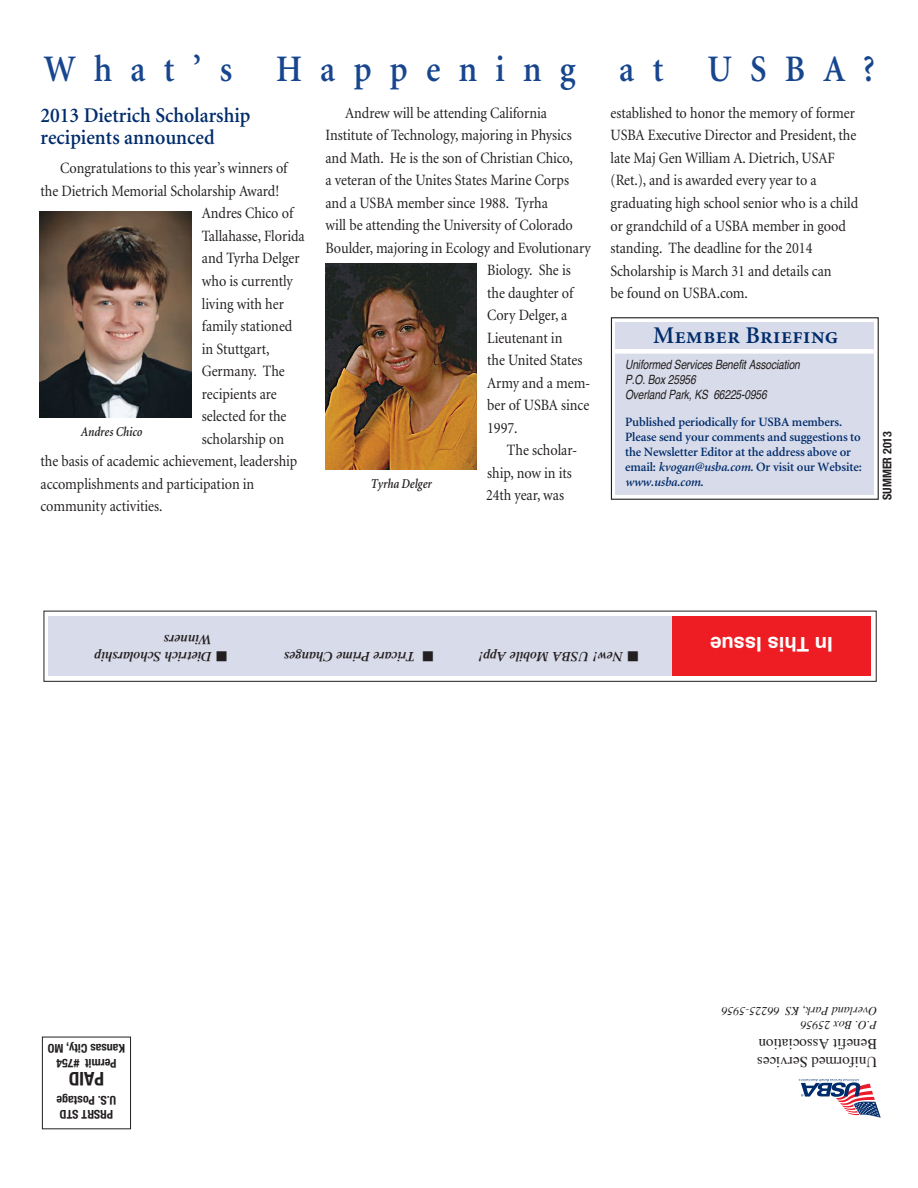
<style>
.page{position:relative;width:918px;height:1188px;background:#fff}
.page>*{position:absolute;margin:0;border:0;box-sizing:border-box;transform-origin:0 0}
.t1{font:600 37.5px "Minion";letter-spacing:.54em;color:#17468e;scale:.9 1}
.t2{font:24px "Minion Semibold SC";color:#002c6b}
.t3{font:600 21px/22.5px "Minion";color:#002c6b;scale:.95 1}
.t4{font:700 20.25px "Helvetica";color:#fff}
.t5{font:700 condensed 18.75px "Helvetica Neue";color:#231f20}
.t6{font:15.75px/22.5px "Minion";letter-spacing:-.005em;color:#231f20;scale:.9 1}
.t7{font:15px/18px "Times";color:#231f20}
.t8{font:italic 600 13.5px "Times";color:#231f20}
.t9{font:italic 600 13.5px "Minion";color:#231f20;scale:.86 1}
.t10{font:13.5px "Zapf Dingbats";color:#231f20}
.t11{font:600 12.75px/15px "Minion";letter-spacing:-.01em;color:#002c6b}
.t12{font:italic 12.75px/15px "Helvetica";letter-spacing:-.01em;color:#231f20;scale:.8 1}
.t13{font:700 condensed 12px/14.4px "Helvetica Neue";color:#231f20}
.t14{font:italic 12px/13.5px "Times";color:#231f20}
.s1{font-style:italic}
</style>
<div class="page">
<div style="left:42px;top:1037px;width:89px;height:92px;border:1px solid #231f20"></div>
<svg style="left:799px;top:1079px;width:82px;height:39px"></svg>
<div style="left:49px;top:617px;width:623px;height:59px;background:#d8dbe9"></div>
<div style="left:44px;top:611px;width:833px;height:71px;border:1px solid #231f20"></div>
<div style="left:672px;top:617px;width:199px;height:59px;background:#ee1d23"></div>
<img style="left:40px;top:212px;width:151px;height:205px">
<img style="left:325px;top:264px;width:151px;height:205px">
<div style="left:616px;top:322px;width:258px;height:173px;background:#d8dbe9"></div>
<div style="left:615px;top:349px;width:259px;height:5px;background:#fff"></div>
<div style="left:611px;top:317px;width:268px;height:183px;border:1px solid #231f20"></div>
<h1 class="t1" style="left:44px;top:50px;width:925px">What’s Happening at USBA?</h1>
<h3 class="t3" style="left:40px;top:104px;width:223px">2013 Dietrich Scholarship recipients announced</h3>
<p class="t6" style="left:60px;top:158px;width:254px">Congratulations to this year’s winners of</p>
<p class="t6" style="left:41px;top:180px;width:267px">the Dietrich Memorial Scholarship Award!</p>
<p class="t6" style="left:202px;top:203px;width:103px">Andres Chico of</p>
<p class="t6" style="left:202px;top:225px;width:116px">Tallahasse, Florida</p>
<p class="t6" style="left:202px;top:248px;width:110px">and Tyrha Delger</p>
<p class="t6" style="left:202px;top:270px;width:103px">who is currently</p>
<p class="t6" style="left:202px;top:293px;width:93px">living with her</p>
<p class="t6" style="left:202px;top:315px;width:102px">family stationed</p>
<p class="t6" style="left:202px;top:338px;width:77px">in Stuttgart,</p>
<p class="t6" style="left:202px;top:360px;width:94px">Germany. The</p>
<p class="t6" style="left:202px;top:383px;width:85px">recipients are</p>
<p class="t6" style="left:202px;top:405px;width:96px">selected for the</p>
<p class="t6" style="left:202px;top:428px;width:93px">scholarship on</p>
<p class="t6" style="left:41px;top:450px;width:287px">the basis of academic achievement, leadership</p>
<p class="t6" style="left:41px;top:473px;width:239px">accomplishments and participation in</p>
<p class="t6" style="left:41px;top:495px;width:137px">community activities.</p>
<p class="t9" style="left:80px;top:425px;width:73px">Andres Chico</p>
<p class="t6" style="left:345px;top:102px;width:226px">Andrew will be attending California</p>
<p class="t6" style="left:326px;top:125px;width:275px">Institute of Technology, majoring in Physics</p>
<p class="t6" style="left:326px;top:147px;width:276px">and Math. He is the son of Christian Chico,</p>
<p class="t6" style="left:326px;top:170px;width:272px">a veteran of the Unites States Marine Corps</p>
<p class="t6" style="left:326px;top:192px;width:249px">and a USBA member since 1988. Tyrha</p>
<p class="t6" style="left:326px;top:215px;width:276px">will be attending the University of Colorado</p>
<p class="t6" style="left:326px;top:237px;width:296px">Boulder, majoring in Ecology and Evolutionary</p>
<p class="t6" style="left:487px;top:260px;width:94px">Biology. She is</p>
<p class="t6" style="left:487px;top:282px;width:97px">the daughter of</p>
<p class="t6" style="left:487px;top:305px;width:91px">Cory Delger, a</p>
<p class="t6" style="left:487px;top:327px;width:85px">Lieutenant in</p>
<p class="t6" style="left:487px;top:350px;width:107px">the United States</p>
<p class="t6" style="left:487px;top:372px;width:116px">Army and a mem-</p>
<p class="t6" style="left:487px;top:395px;width:115px">ber of USBA since</p>
<p class="t6" style="left:487px;top:417px;width:35px">1997.</p>
<p class="t6" style="left:507px;top:440px;width:80px">The scholar-</p>
<p class="t6" style="left:487px;top:462px;width:96px">ship, now in its</p>
<p class="t6" style="left:486px;top:485px;width:88px">24th year, was</p>
<p class="t9" style="left:371px;top:477px;width:72px">Tyrha Delger</p>
<p class="t6" style="left:610px;top:102px;width:277px">established to honor the memory of former USBA Executive Director and President, the late Maj Gen William A. Dietrich, USAF (Ret.), and is awarded every year to a graduating high school senior who is a child or grandchild of a USBA member in good standing. The deadline for the 2014<br>Scholarship is March 31 and details can<br>be found on USBA.com.</p>
<h2 class="t2" style="left:653px;top:323px;width:186px">Member Briefing</h2>
<p class="t12" style="left:625px;top:357px;width:220px">Uniformed Services Benefit Association<br>P.O. Box 25956<br>Overland Park, KS 66225-0956</p>
<p class="t11" style="left:625px;top:415px;width:238px">Published periodically for USBA members.<br>Please send your comments and suggestions to the Newsletter Editor at the address above or email: <span class="s1">kvogan@usba.com</span>. Or visit our Website: <span class="s1">www.usba.com</span>.</p>
<p class="t13" style="left:880px;top:500px;width:70px;rotate:-90deg">SUMMER 2013</p>
<p class="t8" style="left:212px;top:648px;width:50px;rotate:-180deg">Winners</p>
<p class="t8" style="left:212px;top:664px;width:119px;rotate:-180deg">Dietrich Scholarship</p>
<p class="t10" style="left:227px;top:664px;width:12px;rotate:-180deg">■</p>
<p class="t8" style="left:415px;top:664px;width:132px;rotate:-180deg">Tricare Prime Changes</p>
<p class="t10" style="left:433px;top:664px;width:12px;rotate:-180deg">■</p>
<p class="t8" style="left:623px;top:664px;width:147px;rotate:-180deg">New! USBA Mobile App!</p>
<p class="t10" style="left:638px;top:664px;width:12px;rotate:-180deg">■</p>
<p class="t4" style="left:833px;top:663px;width:124px;rotate:-180deg">In This Issue</p>
<p class="t14" style="left:877px;top:1032px;width:157px;rotate:-180deg">P.O. Box 25956<br>Overland Park, KS 66225-5956</p>
<p class="t13" style="left:125px;top:1070px;width:79px;text-align:center;rotate:-180deg">Permit #754<br>Kansas City, MO</p>
<p class="t7" style="left:877px;top:1071px;width:122px;rotate:-180deg">Uniformed Services<br>Benefit Association</p>
<p class="t5" style="left:104px;top:1090px;width:37px;rotate:-180deg">PAID</p>
<p class="t13" style="left:116px;top:1122px;width:61px;rotate:-180deg">PRSRT STD<br>U.S. Postage</p>
</div>
